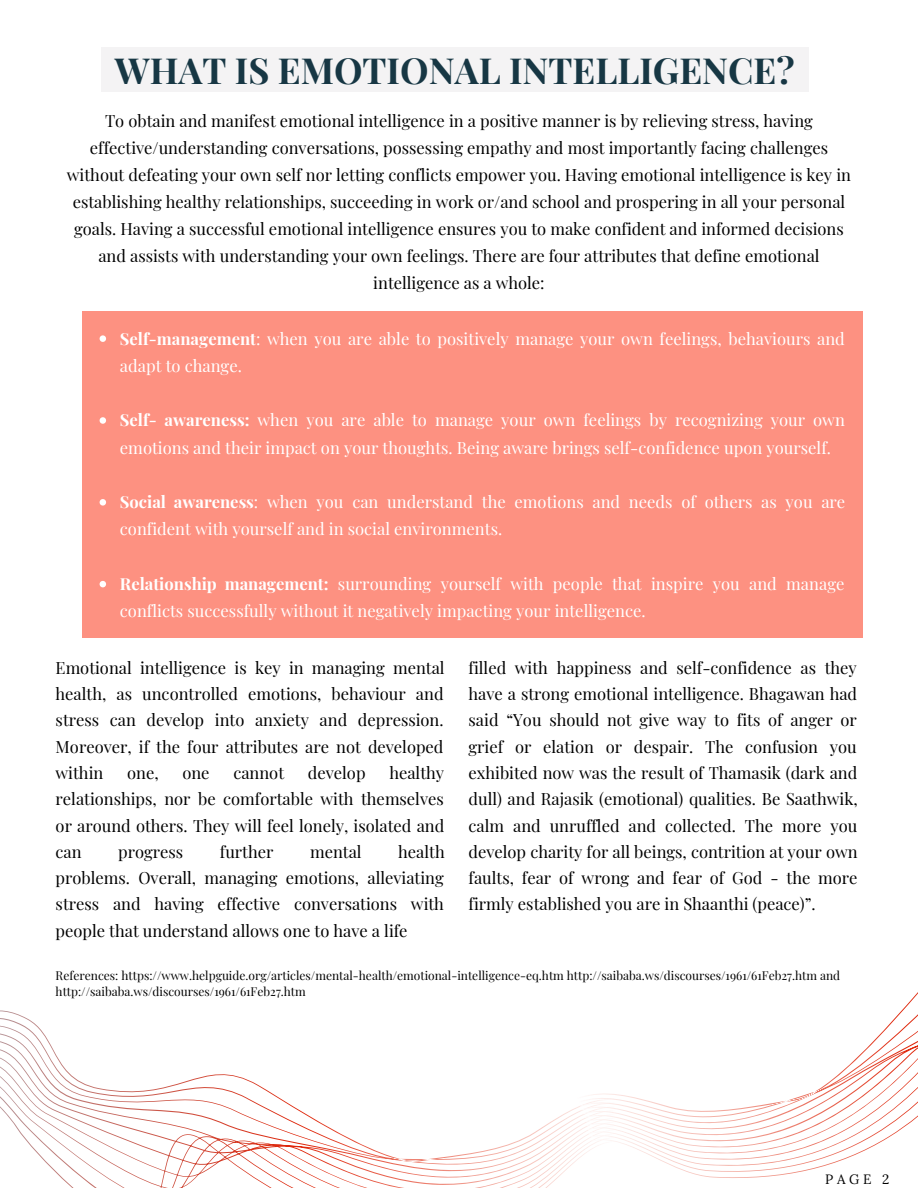
<style>
.page{position:relative;width:918px;height:1188px;background:#fff}
.page>*{position:absolute;margin:0;border:0;box-sizing:border-box;transform-origin:0 0}
.t1{font:700 36px "Playfair Display";color:#173744}
.t2{font:16.5px/26.2px "Playfair Display";color:#000;text-align:justify}
.t3{font:16.5px/27.3px "Playfair Display";color:#fff}
.t4{font:13.5px "Lora";color:#000}
.t5{font:12px/15.8px "Playfair Display";color:#000}
.s1{font-weight:700}
</style>
<div class="page">
<div style="left:101px;top:47px;width:708px;height:45px;background:#f4f3f4"></div>
<div style="left:83px;top:311px;width:780px;height:326px;background:#fd9181"></div>
<svg style="left:100px;top:335px;width:6px;height:7px"></svg>
<svg style="left:100px;top:417px;width:6px;height:7px"></svg>
<svg style="left:100px;top:499px;width:6px;height:7px"></svg>
<svg style="left:100px;top:581px;width:6px;height:6px"></svg>
<svg style="left:0;top:1010px;width:551px;height:178px"></svg>
<svg style="left:551px;top:992px;width:367px;height:192px"></svg>
<h1 class="t1" style="left:115px;top:45px;width:681px">WHAT IS EMOTIONAL INTELLIGENCE?</h1>
<p class="t2" style="left:67px;top:107px;width:786px;line-height:27px;text-align:center">To obtain and manifest emotional intelligence in a positive manner is by relieving stress, having effective/understanding conversations, possessing empathy and most importantly facing challenges without defeating your own self nor letting conflicts empower you. Having emotional intelligence is key in establishing healthy relationships, succeeding in work or/and school and prospering in all your personal goals. Having a successful emotional intelligence ensures you to make confident and informed decisions and assists with understanding your own feelings. There are four attributes that define emotional intelligence as a whole:</p>
<p class="t3" style="left:120px;top:324px;width:726px"><span class="s1">Self-management</span>: when you are able to positively manage your own feelings, behaviours and adapt to change.</p>
<p class="t3" style="left:120px;top:406px;width:727px"><span class="s1">Self- awareness:</span> when you are able to manage your own feelings by recognizing your own emotions and their impact on your thoughts. Being aware brings self-confidence upon yourself.</p>
<p class="t3" style="left:120px;top:488px;width:727px"><span class="s1">Social awareness</span>: when you can understand the emotions and needs of others as you are confident with yourself and in social environments.</p>
<p class="t3" style="left:120px;top:569px;width:726px"><span class="s1">Relationship management:</span> surrounding yourself with people that inspire you and manage conflicts successfully without it negatively impacting your intelligence.</p>
<p class="t2" style="left:56px;top:654px;width:391px">Emotional intelligence is key in managing mental health, as uncontrolled emotions, behaviour and stress can develop into anxiety and depression.<br>Moreover, if the four attributes are not developed within</p>
<p class="t2" style="left:56px;top:759px;width:390px;text-indent:334px">healthy relationships, nor be comfortable with themselves or around others. They will feel lonely, isolated and can</p>
<p class="t2" style="left:127px;top:759px;width:33px">one,</p>
<p class="t2" style="left:182px;top:759px;width:29px">one</p>
<p class="t2" style="left:233px;top:759px;width:52px">cannot</p>
<p class="t2" style="left:308px;top:759px;width:59px">develop</p>
<p class="t2" style="left:56px;top:838px;width:391px;text-indent:343px">health problems. Overall, managing emotions, alleviating stress and having effective conversations with people that understand allows one to have a life</p>
<p class="t2" style="left:118px;top:838px;width:67px">progress</p>
<p class="t2" style="left:220px;top:838px;width:55px">further</p>
<p class="t2" style="left:310px;top:838px;width:53px">mental</p>
<p class="t2" style="left:469px;top:654px;width:391px">filled with happiness and self-confidence as they have a strong emotional intelligence. Bhagawan had said “You should not give way to fits of anger or grief or elation or despair. The confusion you exhibited now was the result of Thamasik (dark and dull) and Rajasik (emotional) qualities. Be Saathwik, calm and unruffled and collected. The more you develop charity for all beings, contrition at your own faults, fear of wrong and fear of God - the more firmly established you are in Shaanthi (peace)”.</p>
<p class="t5" style="left:56px;top:967px;width:786px">References: https://www.helpguide.org/articles/mental-health/emotional-intelligence-eq.htm http://saibaba.ws/discourses/1961/61Feb27.htm and http://saibaba.ws/discourses/1961/61Feb27.htm</p>
<p class="t4" style="left:825px;top:1170px;width:66px">PAGE 2</p>
</div>
